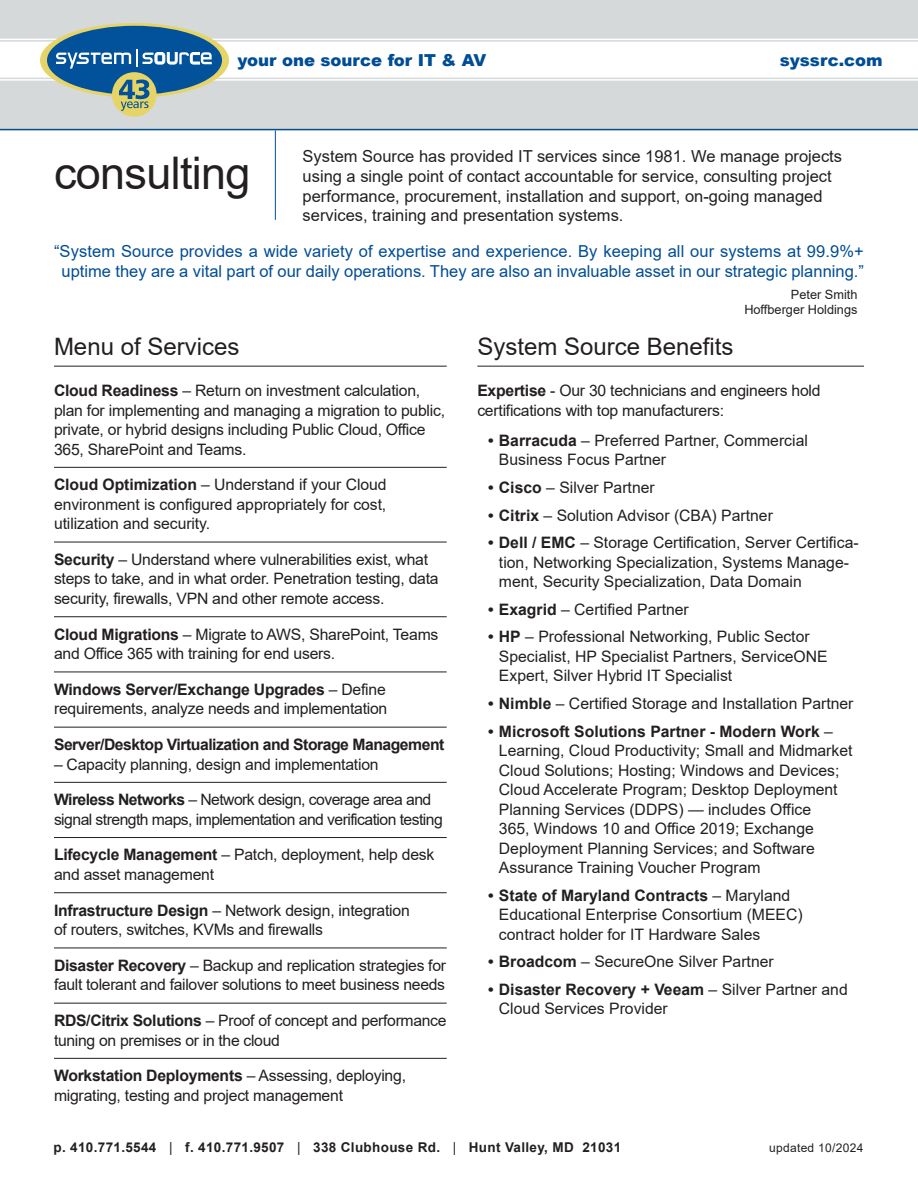
<style>
.page{position:relative;width:918px;height:1188px;background:#fff}
.page>*{position:absolute;margin:0;border:0;box-sizing:border-box;transform-origin:0 0}
.t1{font:45px "Arial";letter-spacing:-.015em;color:#231f20}
.t2{font:24px "Arial";color:#231f20}
.t3{font:16.5px/19.8px "Arial";color:#231f20}
.t4{font:16.5px/20.9px "Arial";color:#014d95;text-align:center}
.t5{font:900 16.5px "Arial";color:#014d95}
.t6{font:15.75px/19.5px "Arial";letter-spacing:-.015em;color:#231f20}
.t7{font:15.75px/19.5px "Arial";letter-spacing:-.035em;color:#231f20}
.t8{font:700 15.75px "Arial";letter-spacing:-.03em;color:#231f20}
.t9{font:700 13.5px "Arial";letter-spacing:.025em;color:#231f20}
.t10{font:12.75px/15.3px "Arial";color:#231f20;text-align:right}
.t11{font:12px "Arial";letter-spacing:.025em;color:#231f20}
.s1{font-weight:700}
.s2{font-weight:400}
</style>
<div class="page">
<div style="left:0;top:0;width:918px;height:130px;background:#d5d9d9"></div>
<div style="left:0;top:39px;width:918px;height:41px;background:#fff"></div>
<hr style="left:0;top:78px;width:918px;height:4px;background:#d5d9d9">
<div style="left:0;top:37px;width:918px;height:5px;background:#e4e6e6"></div>
<hr style="left:0;top:39px;width:918px;height:1px;background:#fff">
<hr style="left:0;top:129px;width:918px;height:1px;background:#014d95">
<hr style="left:0;top:79px;width:918px;height:2px;background:#fff">
<svg style="left:40px;top:23px;width:189px;height:75px"></svg>
<div style="left:47px;top:26px;width:175px;height:69px;background:#01529b;border-radius:50%"></div>
<svg style="left:56px;top:49px;width:81px;height:20px"></svg>
<svg style="left:143px;top:52px;width:69px;height:12px"></svg>
<div style="left:112px;top:72px;width:45px;height:45px;background:#e6d467;border-radius:50%"></div>
<svg style="left:119px;top:80px;width:30px;height:31px"></svg>
<hr style="left:275px;top:131px;width:1px;height:89px;background:#014d95">
<hr style="left:54px;top:366px;width:393px;height:1px;background:#231f20">
<hr style="left:54px;top:467px;width:393px;height:1px;background:#231f20">
<hr style="left:54px;top:542px;width:393px;height:1px;background:#231f20">
<hr style="left:54px;top:616px;width:393px;height:1px;background:#231f20">
<hr style="left:54px;top:672px;width:393px;height:1px;background:#231f20">
<hr style="left:54px;top:727px;width:393px;height:1px;background:#231f20">
<hr style="left:54px;top:782px;width:393px;height:1px;background:#231f20">
<hr style="left:54px;top:837px;width:393px;height:1px;background:#231f20">
<hr style="left:54px;top:892px;width:393px;height:1px;background:#231f20">
<hr style="left:54px;top:948px;width:393px;height:1px;background:#231f20">
<hr style="left:54px;top:1003px;width:393px;height:1px;background:#231f20">
<hr style="left:54px;top:1058px;width:393px;height:1px;background:#231f20">
<hr style="left:477px;top:366px;width:387px;height:1px;background:#231f20">
<p class="t5" style="left:237px;top:47px;width:251px">your one source for IT &amp; AV</p>
<p class="t5" style="left:780px;top:47px;width:104px">syssrc.com</p>
<h1 class="t1" style="left:54px;top:148px;width:198px">consulting</h1>
<p class="t3" style="left:303px;top:146px;width:541px">System Source has provided IT services since 1981. We manage projects using a single point of contact accountable for service, consulting project performance, procurement, installation and support, on-going managed services, training and presentation systems.</p>
<p class="t4" style="left:54px;top:240px;width:811px">“System Source provides a wide variety of expertise and experience. By keeping all our systems at 99.9%+ uptime they are a vital part of our daily operations. They are also an invaluable asset in our strategic planning.”</p>
<p class="t10" style="left:744px;top:287px;width:115px">Peter Smith<br>Hoffberger Holdings</p>
<h2 class="t2" style="left:54px;top:333px;width:187px">Menu of Services</h2>
<p class="t6" style="left:54px;top:381px;width:393px"><span class="s1">Cloud Readiness</span> – Return on investment calculation, plan for implementing and managing a migration to public, private, or hybrid designs including Public Cloud, Office 365, SharePoint and Teams.</p>
<p class="t6" style="left:54px;top:475px;width:334px;text-align:justify"><span class="s1">Cloud Optimization</span> – Understand if your Cloud environment is configured appropriately for cost, utilization and security.</p>
<p class="t6" style="left:54px;top:550px;width:386px"><span class="s1">Security</span> – Understand where vulnerabilities exist, what steps to take, and in what order. Penetration testing, data security, firewalls, VPN and other remote access.</p>
<p class="t6" style="left:54px;top:624px;width:386px"><span class="s1">Cloud Migrations</span> – Migrate to AWS, SharePoint, Teams and Office 365 with training for end users.</p>
<p class="t6" style="left:54px;top:680px;width:335px"><span class="s1">Windows Server/Exchange Upgrades</span> – Define requirements, analyze needs and implementation</p>
<p class="t8" style="left:54px;top:736px;width:392px">Server/Desktop Virtualization and Storage Management</p>
<p class="t6" style="left:54px;top:754px;width:326px">– Capacity planning, design and implementation</p>
<p class="t7" style="left:54px;top:790px;width:390px"><span class="s1">Wireless Networks</span> – Network design, coverage area and signal strength maps, implementation and verification testing</p>
<p class="t6" style="left:54px;top:845px;width:382px"><span class="s1">Lifecycle Management</span> – Patch, deployment, help desk and asset management</p>
<p class="t6" style="left:54px;top:900px;width:357px"><span class="s1">Infrastructure Design</span> – Network design, integration of routers, switches, KVMs and firewalls</p>
<p class="t6" style="left:54px;top:956px;width:394px"><span class="s1">Disaster Recovery</span> – Backup and replication strategies for fault tolerant and failover solutions to meet business needs</p>
<p class="t6" style="left:54px;top:1011px;width:394px"><span class="s1">RDS/Citrix Solutions</span> – Proof of concept and performance tuning on premises or in the cloud</p>
<p class="t6" style="left:54px;top:1066px;width:354px"><span class="s1">Workstation Deployments</span> – Assessing, deploying, migrating, testing and project management</p>
<h2 class="t2" style="left:477px;top:333px;width:258px">System Source Benefits</h2>
<p class="t6" style="left:477px;top:381px;width:345px"><span class="s1">Expertise</span> - Our 30 technicians and engineers hold certifications with top manufacturers:</p>
<p class="t6" style="left:499px;top:431px;width:310px;text-indent:-11px"><span class="s1">• Barracuda</span> – Preferred Partner, Commercial<br>Business Focus Partner</p>
<p class="t6" style="left:488px;top:478px;width:168px"><span class="s1">• Cisco</span> – Silver Partner</p>
<p class="t6" style="left:488px;top:505px;width:286px"><span class="s1">• Citrix</span> – Solution Advisor (CBA) Partner</p>
<p class="t6" style="left:499px;top:533px;width:361px;text-indent:-11px"><span class="s1">• Dell / EMC</span> – Storage Certification, Server Certifica&shy;tion, Networking Specialization, Systems Manage&shy;ment, Security Specialization, Data Domain</p>
<p class="t6" style="left:488px;top:600px;width:202px"><span class="s1">• Exagrid</span> – Certified Partner</p>
<p class="t6" style="left:499px;top:627px;width:330px;text-indent:-11px"><span class="s1">• HP</span> – Professional Networking, Public Sector<br>Specialist, HP Specialist Partners, ServiceONE<br>Expert, Silver Hybrid IT Specialist</p>
<p class="t6" style="left:488px;top:694px;width:367px"><span class="s1">• Nimble</span> – Certified Storage and Installation Partner</p>
<p class="t6" style="left:499px;top:721px;width:355px;text-indent:-11px"><span class="s1">• Microsoft Solutions Partner - Modern Work</span> – Learning, Cloud Productivity; Small and Midmarket Cloud Solutions; Hosting; Windows and Devices; Cloud Accelerate Program; Desktop Deployment Planning Services (DDPS) — includes Office<br>365, Windows 10 and Office 2019; Exchange Deployment Planning Services; and Software Assurance Training Voucher Program</p>
<p class="t6" style="left:499px;top:885px;width:305px;text-indent:-11px"><span class="s1">• State of Maryland Contracts</span> – Maryland<br>Educational Enterprise Consortium (MEEC) contract holder for IT Hardware Sales</p>
<p class="t6" style="left:488px;top:952px;width:287px"><span class="s1">• Broadcom</span> – SecureOne Silver Partner</p>
<p class="t6" style="left:499px;top:980px;width:350px;text-indent:-11px"><span class="s1">• Disaster Recovery + Veeam</span> – Silver Partner and<br>Cloud Services Provider</p>
<p class="t9" style="left:53px;top:1140px;width:569px">p. 410.771.5544 <span class="s2">|</span> f. 410.771.9507 <span class="s2">|</span> 338 Clubhouse Rd. <span class="s2">|</span> Hunt Valley, MD 21031</p>
<p class="t11" style="left:769px;top:1141px;width:96px">updated 10/2024</p>
</div>
